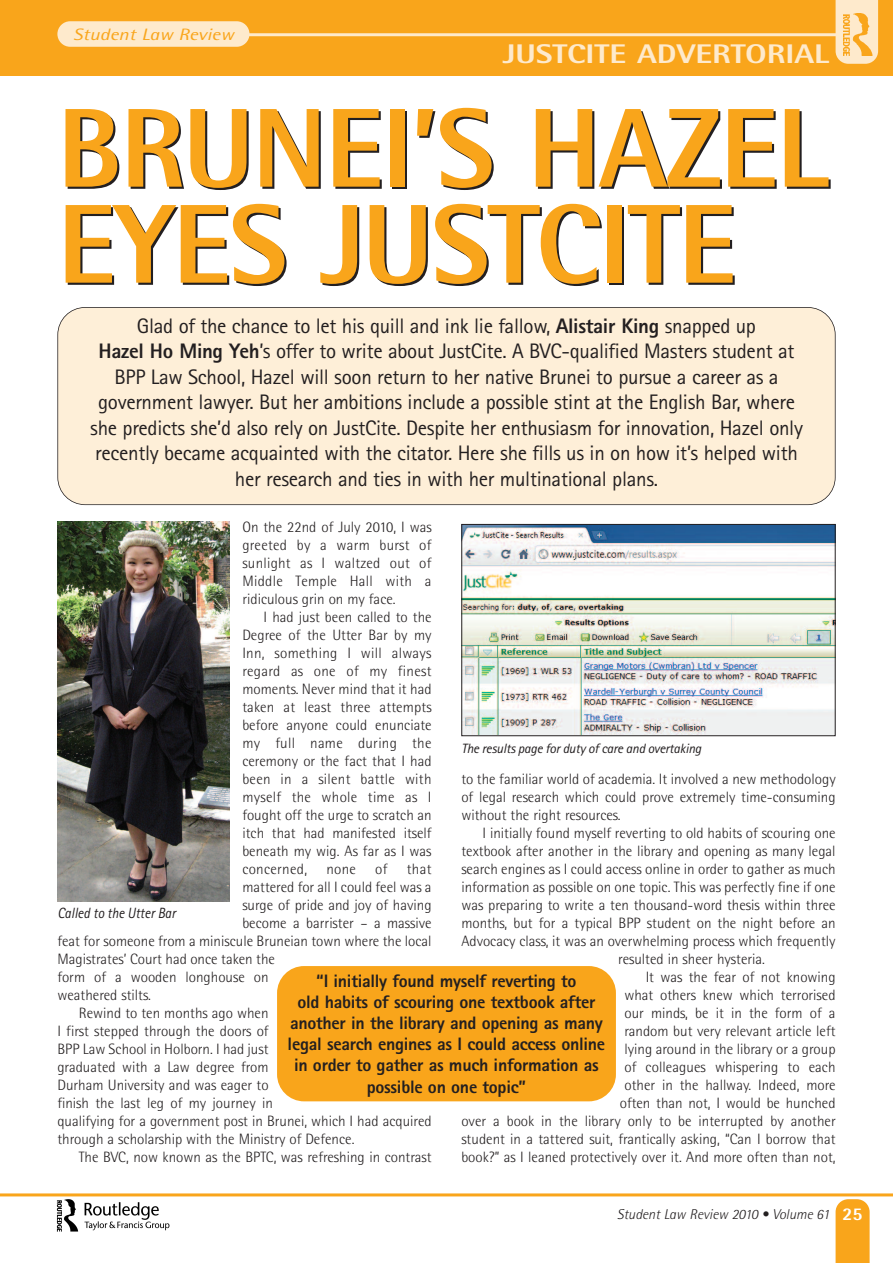
<style>
.page{position:relative;width:893px;height:1263px;background:#fff}
.page>*{position:absolute;margin:0;border:0;box-sizing:border-box;transform-origin:0 0}
.t1{font:800 112.5px/96px "Rotis Semi Sans";letter-spacing:-.015em;color:#f9a51b}
.t2{font:800 27px "Rotis Semi Sans";color:#feeacc;scale:1.2 1}
.t3{font:21px/25.5px "Rotis Sans Serif";letter-spacing:-.015em;color:#231f20;text-align:center}
.t4{font:800 18px/21px "Rotis Sans Serif";letter-spacing:-.015em;color:#231f20;text-align:center}
.t5{font:italic 16.5px "Rotis Semi Sans";color:#f9a51b;scale:1.2 1}
.t6{font:300 15px/18px "Rotis Semi Sans";color:#231f20;text-align:justify}
.t7{font:italic 14.85px "Rotis Sans Serif";color:#231f20;scale:.91 1}
.t8{font:italic 300 14.25px "Rotis Semi Sans";color:#231f20}
.t9{font:italic 13.5px "Rotis Sans Serif";letter-spacing:-.015em;color:#231f20}
.s1{font-weight:800}
.s2{font-weight:800;font-style:normal;font-size:18px;color:#fff}
</style>
<div class="page">
<svg style="left:836px;top:1199px;width:34px;height:64px;background:#f9a925"></svg>
<hr style="left:0;top:1193px;width:893px;height:3px;background:#f9a51b">
<div style="left:0;top:0;width:893px;height:76px;background:#f9a51b"></div>
<hr style="left:64px;top:33px;width:774px;height:3px;background:#feeacc">
<div style="left:57px;top:21px;width:192px;height:26px;background:#feeacc;border-radius:13px"></div>
<svg style="left:836px;top:0;width:42px;height:64px"></svg>
<img style="left:843px;top:13px;width:35px;height:43px">
<img style="left:56px;top:1199px;width:114px;height:33px">
<div style="left:58px;top:307px;width:777px;height:198px;background:#feefd8;border-radius:27px"></div>
<div style="left:57px;top:307px;width:779px;height:198px;border:2px solid #231f20;border-radius:28px"></div>
<div style="left:277px;top:966px;width:339px;height:135px;background:#f9a51b;border-radius:27px"></div>
<img style="left:57px;top:522px;width:173px;height:379px">
<img style="left:463px;top:526px;width:371px;height:208px">
<div style="left:461px;top:524px;width:375px;height:212px;border:1px solid #231f20"></div>
<p class="t5" style="left:73px;top:29px;width:136px">Student Law Review</p>
<h2 class="t2" style="left:503px;top:44px;width:274px">JUSTCITE ADVERTORIAL</h2>
<h1 class="t1" style="left:57px;top:112px;width:773px">BRUNEI’S HAZEL<br>EYES JUSTCITE</h1>
<p class="t3" style="left:90px;top:315px;width:714px">Glad of the chance to let his quill and ink lie fallow, <span class="s1">Alistair King</span> snapped up<br><span class="s1">Hazel Ho Ming Yeh</span>’s offer to write about JustCite. A BVC-qualified Masters student at BPP Law School, Hazel will soon return to her native Brunei to pursue a career as a government lawyer. But her ambitions include a possible stint at the English Bar, where she predicts she’d also rely on JustCite. Despite her enthusiasm for innovation, Hazel only recently became acquainted with the citator. Here she fills us in on how it’s helped with her research and ties in with her multinational plans.</p>
<p class="t6" style="left:242px;top:519px;width:191px">On the 22nd of July 2010, I was greeted by a warm burst of sunlight as I waltzed out of Middle Temple Hall with a ridiculous grin on my face.</p>
<p class="t6" style="left:242px;top:609px;width:191px;text-indent:21px">I had just been called to the Degree of the Utter Bar by my Inn, something I will always regard as one of my finest moments. Never mind that it had taken at least three attempts before anyone could enunciate my full name during the ceremony or the fact that I had been in a silent battle with myself the whole time as I fought off the urge to scratch an itch that had manifested itself beneath my wig. As far as I was concerned,</p>
<p class="t9" style="left:461px;top:743px;width:242px">The results page for duty of care and overtaking</p>
<p class="t6" style="left:461px;top:772px;width:376px">to the familiar world of academia. It involved a new methodology of legal research which could prove extremely time-consuming without the right resources.</p>
<p class="t6" style="left:483px;top:826px;width:354px">I initially found myself reverting to old habits of scouring one</p>
<p class="t6" style="left:461px;top:844px;width:376px">textbook after another in the library and opening as many legal</p>
<p class="t6" style="left:461px;top:862px;width:376px">search engines as I could access online in order to gather as much</p>
<p class="t6" style="left:461px;top:880px;width:376px">information as possible on one topic. This was perfectly fine if one</p>
<p class="t6" style="left:461px;top:898px;width:376px">was preparing to write a ten thousand-word thesis within three</p>
<p class="t6" style="left:461px;top:916px;width:376px">months, but for a typical BPP student on the night before an</p>
<p class="t6" style="left:461px;top:934px;width:376px">Advocacy class, it was an overwhelming process which frequently</p>
<p class="t6" style="left:618px;top:952px;width:148px">resulted in sheer hysteria.</p>
<p class="t6" style="left:646px;top:970px;width:191px">It was the fear of not knowing</p>
<p class="t6" style="left:624px;top:988px;width:213px">what others knew which terrorised</p>
<p class="t6" style="left:624px;top:1006px;width:213px">our minds, be it in the form of a</p>
<p class="t6" style="left:624px;top:1024px;width:213px">random but very relevant article left</p>
<p class="t6" style="left:624px;top:1042px;width:213px">lying around in the library or a group</p>
<p class="t6" style="left:624px;top:1060px;width:213px">of colleagues whispering to each</p>
<p class="t6" style="left:624px;top:1078px;width:213px">other in the hallway. Indeed, more</p>
<p class="t6" style="left:620px;top:1096px;width:217px">often than not, I would be hunched</p>
<p class="t6" style="left:461px;top:1114px;width:376px">over a book in the library only to be interrupted by another</p>
<p class="t6" style="left:461px;top:1132px;width:376px">student in a tattered suit, frantically asking, “Can I borrow that</p>
<p class="t6" style="left:461px;top:1150px;width:376px">book?” as I leaned protectively over it. And more often than not,</p>
<p class="t6" style="left:326px;top:861px;width:31px">none</p>
<p class="t6" style="left:375px;top:861px;width:14px">of</p>
<p class="t6" style="left:407px;top:861px;width:26px">that</p>
<p class="t6" style="left:242px;top:879px;width:191px">mattered for all I could feel was a</p>
<p class="t6" style="left:242px;top:897px;width:191px">surge of pride and joy of having</p>
<p class="t6" style="left:242px;top:915px;width:191px">become a barrister – a massive</p>
<p class="t6" style="left:57px;top:933px;width:376px">feat for someone from a miniscule Bruneian town where the local</p>
<p class="t6" style="left:57px;top:951px;width:219px">Magistrates’ Court had once taken the</p>
<p class="t6" style="left:57px;top:969px;width:213px">form of a wooden longhouse on</p>
<p class="t6" style="left:57px;top:987px;width:95px">weathered stilts.</p>
<p class="t6" style="left:79px;top:1005px;width:191px">Rewind to ten months ago when</p>
<p class="t6" style="left:57px;top:1023px;width:213px">I first stepped through the doors of</p>
<p class="t6" style="left:57px;top:1041px;width:213px">BPP Law School in Holborn. I had just</p>
<p class="t6" style="left:57px;top:1059px;width:213px">graduated with a Law degree from</p>
<p class="t6" style="left:57px;top:1077px;width:213px">Durham University and was eager to</p>
<p class="t6" style="left:57px;top:1095px;width:217px">finish the last leg of my journey in</p>
<p class="t6" style="left:57px;top:1113px;width:376px">qualifying for a government post in Brunei, which I had acquired</p>
<p class="t6" style="left:57px;top:1131px;width:299px">through a scholarship with the Ministry of Defence.</p>
<p class="t6" style="left:79px;top:1149px;width:354px">The BVC, now known as the BPTC, was refreshing in contrast</p>
<p class="t7" style="left:57px;top:907px;width:132px">Called to the Utter Bar</p>
<p class="t4" style="left:288px;top:973px;width:319px">“I initially found myself reverting to<br>old habits of scouring one textbook after another in the library and opening as many legal search engines as I could access online in order to gather as much information as possible on one topic”</p>
<p class="t8" style="left:617px;top:1209px;width:247px">Student Law Review 2010 • Volume 61 <span class="s2">25</span></p>
</div>
